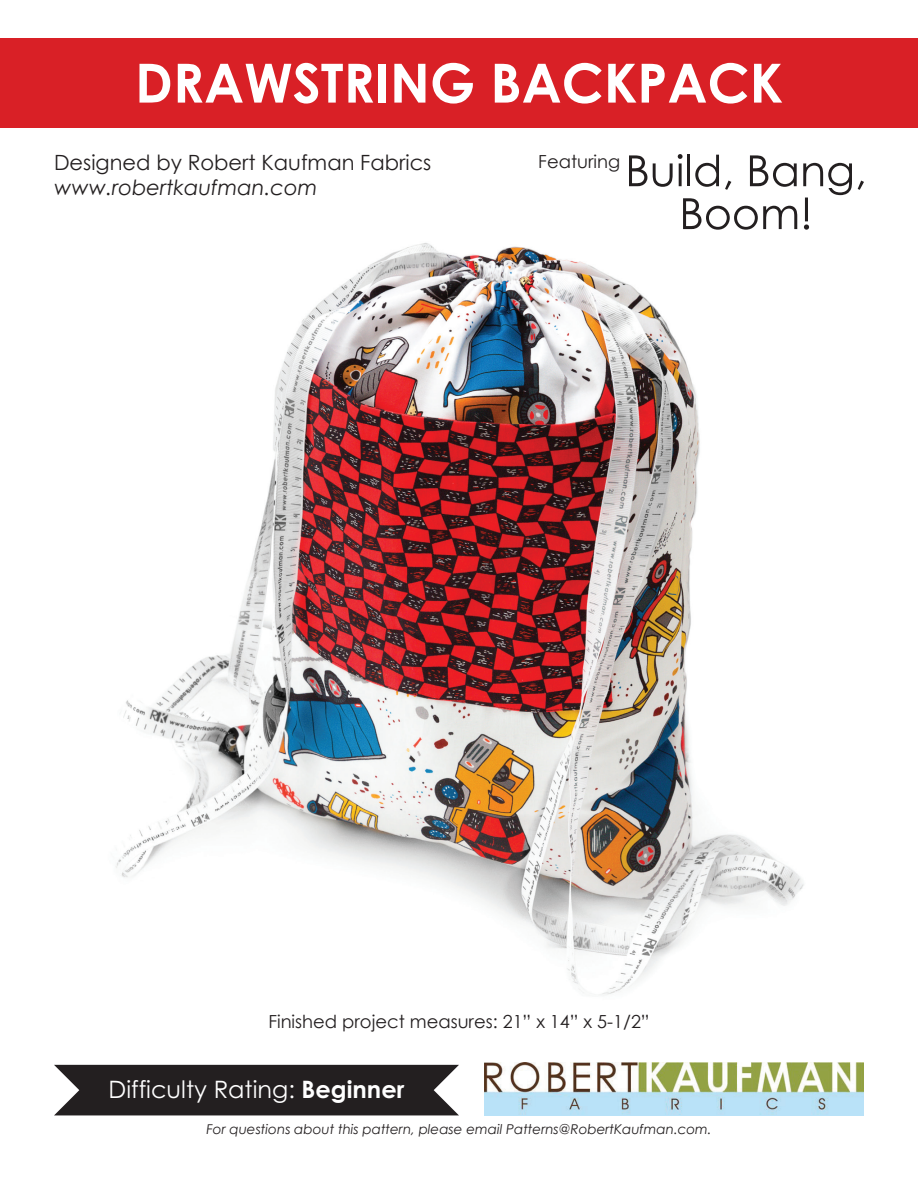
<style>
.page{position:relative;width:918px;height:1188px;background:#fff}
.page>*{position:absolute;margin:0;border:0;box-sizing:border-box;transform-origin:0 0}
.t1{font:700 67.5px "Century Gothic";color:#fff}
.t2{font:700 54px "Century Gothic";color:#fff}
.t3{font:24px "Century Gothic";color:#fff}
.t4{font:21px "Century Gothic";color:#231f20}
.t5{font:italic 21px "Century Gothic";color:#231f20}
.t6{font:18px "Century Gothic";color:#231f20}
.t7{font:italic 13.5px "Century Gothic";color:#231f20}
.s1{font-weight:700}
</style>
<div class="page">
<img style="left:115px;top:213px;width:689px;height:783px">
<div style="left:0;top:38px;width:918px;height:90px;background:#d92026"></div>
<img style="left:484px;top:1063px;width:379px;height:52px">
<svg style="left:629px;top:155px;width:18px;height:31px"></svg>
<svg style="left:653px;top:154px;width:30px;height:33px"></svg>
<hr style="left:687px;top:155px;width:3px;height:31px;background:#231f20">
<svg style="left:695px;top:155px;width:24px;height:32px"></svg>
<svg style="left:725px;top:181px;width:6px;height:9px"></svg>
<svg style="left:750px;top:155px;width:47px;height:32px"></svg>
<svg style="left:858px;top:181px;width:6px;height:9px"></svg>
<svg style="left:683px;top:198px;width:114px;height:32px"></svg>
<svg style="left:803px;top:163px;width:49px;height:67px"></svg>
<div style="left:54px;top:1065px;width:405px;height:50px;background:#231f20"></div>
<h1 class="t1" style="left:290px;top:27px;width:334px">Just Kisses</h1>
<h2 class="t2" style="left:135px;top:42px;width:649px">DRAWSTRING BACKPACK</h2>
<h3 class="t4" style="left:54px;top:148px;width:379px">Designed by Robert Kaufman Fabrics</h3>
<h3 class="t5" style="left:54px;top:173px;width:265px">www.robertkaufman.com</h3>
<h3 class="t6" style="left:538px;top:148px;width:83px">Featuring</h3>
<h3 class="t6" style="left:268px;top:1009px;width:383px">Finished project measures: 21” x 14” x 5-1/2”</h3>
<h3 class="t3" style="left:109px;top:1072px;width:297px">Difficulty Rating: <span class="s1">Beginner</span></h3>
<p class="t7" style="left:206px;top:1120px;width:507px">For questions about this pattern, please email Patterns@RobertKaufman.com.</p>
</div>
